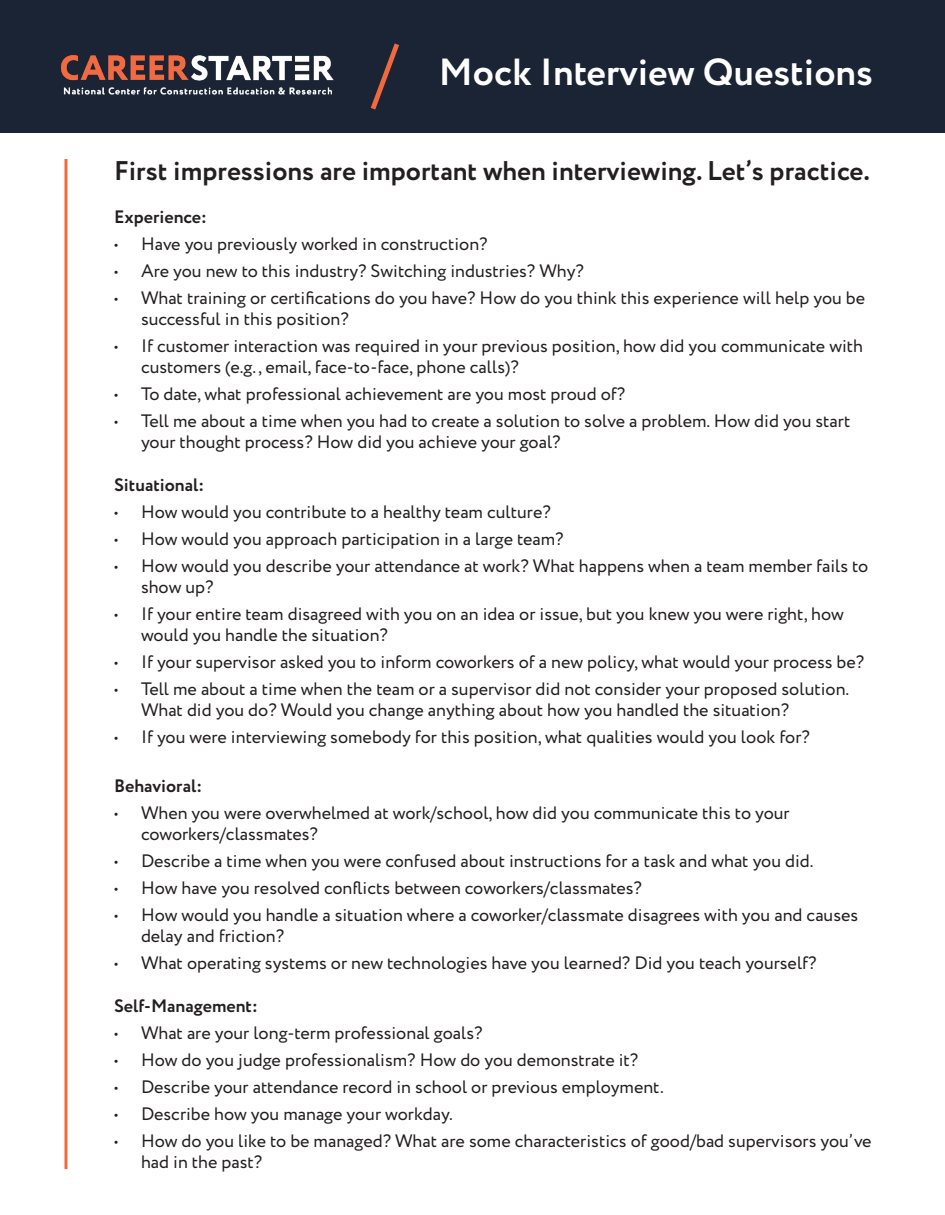
<style>
.page{position:relative;width:945px;height:1215px;background:#fff}
.page>*{position:absolute;margin:0;border:0;box-sizing:border-box;transform-origin:0 0}
.t1{font:700 37.8px "Circe";color:#fff}
.t2{font:700 27px "Circe";color:#231f20}
.t3{font:18px/21px "Circe";color:#231f20}
.t4{font:700 18px "Circe";color:#231f20}
.s1{font-weight:400;font-size:72px;color:#f2693f}
</style>
<div class="page">
<div style="left:0;top:0;width:945px;height:132px;background:#1a2434"></div>
<img style="left:60px;top:55px;width:274px;height:40px">
<svg style="left:64px;top:159px;width:4px;height:1010px;background:#f58e6e"></svg>
<h1 class="t1" style="left:373px;top:47px;width:502px"><span class="s1">/</span> Mock Interview Questions</h1>
<h2 class="t2" style="left:114px;top:153px;width:758px">First impressions are important when interviewing. Let’s practice.</h2>
<p class="t4" style="left:114px;top:205px;width:94px">Experience:</p>
<p class="t3" style="left:114px;top:234px;width:375px">• Have you previously worked in construction?</p>
<p class="t3" style="left:114px;top:261px;width:471px">• Are you new to this industry? Switching industries? Why?</p>
<p class="t3" style="left:141px;top:288px;width:726px;text-indent:-27px">• What training or certifications do you have? How do you think this experience will help you be successful in this position?</p>
<p class="t3" style="left:141px;top:336px;width:724px;text-indent:-27px">• If customer interaction was required in your previous position, how did you communicate with customers (e.g., email, face-to-face, phone calls)?</p>
<p class="t3" style="left:114px;top:384px;width:513px">• To date, what professional achievement are you most proud of?</p>
<p class="t3" style="left:141px;top:411px;width:711px;text-indent:-27px">• Tell me about a time when you had to create a solution to solve a problem. How did you start your thought process? How did you achieve your goal?</p>
<p class="t4" style="left:114px;top:473px;width:92px">Situational:</p>
<p class="t3" style="left:114px;top:502px;width:438px">• How would you contribute to a healthy team culture?</p>
<p class="t3" style="left:114px;top:529px;width:451px">• How would you approach participation in a large team?</p>
<p class="t3" style="left:141px;top:556px;width:729px;text-indent:-27px">• How would you describe your attendance at work? What happens when a team member fails to show up?</p>
<p class="t3" style="left:141px;top:604px;width:704px;text-indent:-27px">• If your entire team disagreed with you on an idea or issue, but you knew you were right, how would you handle the situation?</p>
<p class="t3" style="left:114px;top:652px;width:752px">• If your supervisor asked you to inform coworkers of a new policy, what would your process be?</p>
<p class="t3" style="left:141px;top:679px;width:710px;text-indent:-27px">• Tell me about a time when the team or a supervisor did not consider your proposed solution.<br>What did you do? Would you change anything about how you handled the situation?</p>
<p class="t3" style="left:114px;top:727px;width:697px">• If you were interviewing somebody for this position, what qualities would you look for?</p>
<p class="t4" style="left:114px;top:774px;width:90px">Behavioral:</p>
<p class="t3" style="left:141px;top:803px;width:650px;text-indent:-27px">• When you were overwhelmed at work/school, how did you communicate this to your coworkers/classmates?</p>
<p class="t3" style="left:114px;top:851px;width:701px">• Describe a time when you were confused about instructions for a task and what you did.</p>
<p class="t3" style="left:114px;top:878px;width:529px">• How have you resolved conflicts between coworkers/classmates?</p>
<p class="t3" style="left:141px;top:905px;width:719px;text-indent:-27px">• How would you handle a situation where a coworker/classmate disagrees with you and causes delay and friction?</p>
<p class="t3" style="left:114px;top:953px;width:704px">• What operating systems or new technologies have you learned? Did you teach yourself?</p>
<p class="t4" style="left:114px;top:994px;width:145px">Self-Management:</p>
<p class="t3" style="left:114px;top:1023px;width:370px">• What are your long-term professional goals?</p>
<p class="t3" style="left:114px;top:1050px;width:526px">• How do you judge professionalism? How do you demonstrate it?</p>
<p class="t3" style="left:114px;top:1077px;width:551px">• Describe your attendance record in school or previous employment.</p>
<p class="t3" style="left:114px;top:1104px;width:341px">• Describe how you manage your workday.</p>
<p class="t3" style="left:141px;top:1131px;width:732px;text-indent:-27px">• How do you like to be managed? What are some characteristics of good/bad supervisors you’ve had in the past?</p>
</div>
